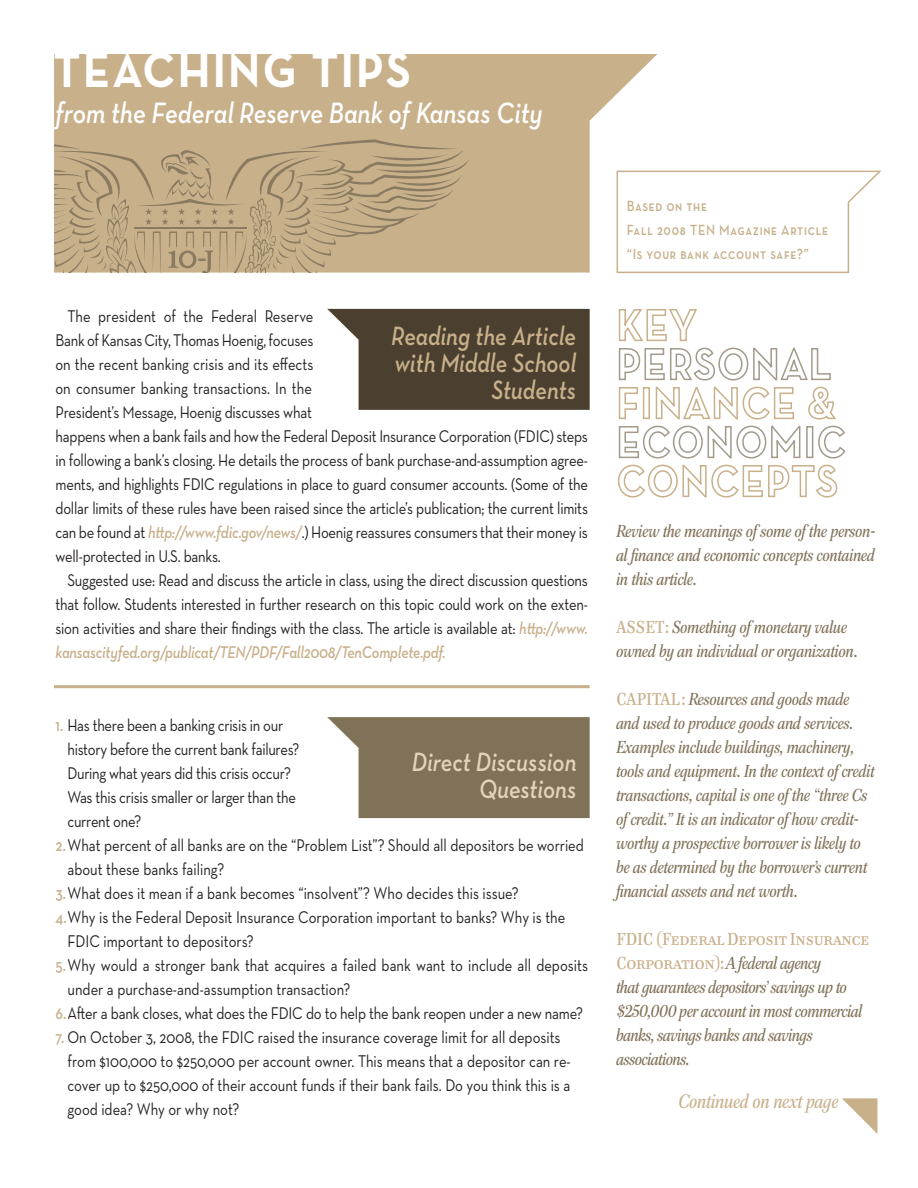
<style>
.page{position:relative;width:918px;height:1188px;background:#fff}
.page>*{position:absolute;margin:0;border:0;box-sizing:border-box;transform-origin:0 0}
.t1{font:700 51px "Neutraface Text";letter-spacing:.05em;color:#fff;scale:.9 1}
.t2{font:italic 600 30px "Neutraface Text";color:#fff;scale:.85 1}
.t3{font:italic 600 27px/27px "Neutraface Text";color:#c8b08b;text-align:right;scale:.85 1}
.t4{font:italic 600 27px/27px "Neutraface Text";color:#e1d4bc;text-align:right;scale:.85 1}
.t5{font:italic 19.5px "Paperback 24";color:#c8b08b;scale:.85 1}
.t6{font:17.25px/24px "Neutraface Text";letter-spacing:-.015em;color:#231f20;scale:.85 1}
.t7{font:italic 17.25px/24px "Paperback 24";color:#807258;scale:.85 1}
.t8{font:600 15px/24px "Neutraface Text";letter-spacing:.055em;color:#c8b08b;scale:.85 1}
.s1{font-weight:600;font-style:italic;color:#c8b08b}
.s2{font-weight:600;color:#c8b08b}
.s3{font-family:"Paperback 12";font-style:normal;color:#c8b08b}
</style>
<div class="page">
<svg style="left:54px;top:54px;width:603px;height:219px;background:#ceb897"></svg>
<svg style="left:54px;top:140px;width:415px;height:133px;background:#bfa885"></svg>
<svg style="left:617px;top:309px;width:229px;height:189px"></svg>
<svg style="left:327px;top:309px;width:263px;height:101px;background:#5e5445"></svg>
<svg style="left:327px;top:717px;width:263px;height:101px;background:#8d8069"></svg>
<svg style="left:842px;top:1098px;width:36px;height:36px"></svg>
<hr style="left:54px;top:685px;width:536px;height:3px;background:#c8b08b">
<svg style="left:616px;top:169px;width:266px;height:105px"></svg>
<p class="t1" style="left:54px;top:37px;width:398px">TEACHING TIPS</p>
<p class="t2" style="left:55px;top:94px;width:575px">from the Federal Reserve Bank of Kansas City</p>
<p class="t6" style="left:56px;top:304px;width:628px;text-indent:12px">The president of the Federal Reserve<br>Bank of Kansas City, Thomas Hoenig, focuses<br>on the recent banking crisis and its effects<br>on consumer banking transactions. In the<br>President’s Message, Hoenig discusses what<br>happens when a bank fails and how the Federal Deposit Insurance Corporation (FDIC) steps in following a bank’s closing. He details the process of bank purchase-and-assumption agree&shy;ments, and highlights FDIC regulations in place to guard consumer accounts. (Some of the dollar limits of these rules have been raised since the article’s publication; the current limits can be found at <span class="s1">http://www.fdic.gov/news/</span>.) Hoenig reassures consumers that their money is well-protected in U.S. banks.</p>
<p class="t6" style="left:56px;top:568px;width:628px;text-align:justify;text-indent:12px">Suggested use: Read and discuss the article in class, using the direct discussion questions that follow. Students interested in further research on this topic could work on the exten&shy;sion activities and share their findings with the class. The article is available at: <span class="s1">http://www. kansascityfed.org/publicat/TEN/PDF/Fall2008/TenComplete.pdf.</span></p>
<p class="t3" style="left:391px;top:322px;width:219px">Reading the Article with Middle School<br>Students</p>
<p class="t6" style="left:56px;top:712px;width:270px"><span class="s2">1.</span> Has there been a banking crisis in our</p>
<p class="t6" style="left:67px;top:736px;width:274px">history before the current bank failures?<br>During what years did this crisis occur?<br>Was this crisis smaller or larger than the current one?</p>
<p class="t6" style="left:67px;top:832px;width:609px;text-indent:-12px"><span class="s2">2.</span>What percent of all banks are on the “Problem List”? Should all depositors be worried about these banks failing?</p>
<p class="t6" style="left:56px;top:880px;width:547px"><span class="s2">3.</span>What does it mean if a bank becomes “insolvent”? Who decides this issue?</p>
<p class="t6" style="left:67px;top:904px;width:587px;text-indent:-12px"><span class="s2">4.</span>Why is the Federal Deposit Insurance Corporation important to banks? Why is the<br>FDIC important to depositors?</p>
<p class="t6" style="left:67px;top:952px;width:614px;text-indent:-12px"><span class="s2">5.</span>Why would a stronger bank that acquires a failed bank want to include all deposits under a purchase-and-assumption transaction?</p>
<p class="t6" style="left:56px;top:1000px;width:622px"><span class="s2">6.</span>After a bank closes, what does the FDIC do to help the bank reopen under a new name?</p>
<p class="t6" style="left:67px;top:1024px;width:594px;text-indent:-12px"><span class="s2">7.</span> On October 3, 2008, the FDIC raised the insurance coverage limit for all deposits from $100,000 to $250,000 per account owner. This means that a depositor can re&shy;cover up to $250,000 of their account funds if their bank fails. Do you think this is a good idea? Why or why not?</p>
<p class="t4" style="left:412px;top:748px;width:195px">Direct Discussion<br>Questions</p>
<p class="t8" style="left:627px;top:194px;width:238px">Based on the<br>Fall 2008 TEN Magazine Article “Is your bank account safe?”</p>
<p class="t7" style="left:617px;top:519px;width:306px;text-align:justify">Review the meanings of some of the person&shy;al finance and economic concepts contained in this article.</p>
<p class="t7" style="left:617px;top:615px;width:285px"><span class="s3">ASSET:</span> Something of monetary value owned by an individual or organization.</p>
<p class="t7" style="left:617px;top:687px;width:305px"><span class="s3">CAPITAL :</span> Resources and goods made and used to produce goods and services.<br>Examples include buildings, machinery, tools and equipment. In the context of credit transactions, capital is one of the “three Cs of credit.” It is an indicator of how credit&shy;worthy a prospective borrower is likely to be as determined by the borrower’s current financial assets and net worth.</p>
<p class="t7" style="left:617px;top:927px;width:299px"><span class="s3">FDIC (Federal Deposit Insurance<br>Corporation):</span> A federal agency<br>that guarantees depositors’ savings up to $250,000 per account in most commercial banks, savings banks and savings associations.</p>
<p class="t5" style="left:679px;top:1089px;width:189px">Continued on next page</p>
</div>
